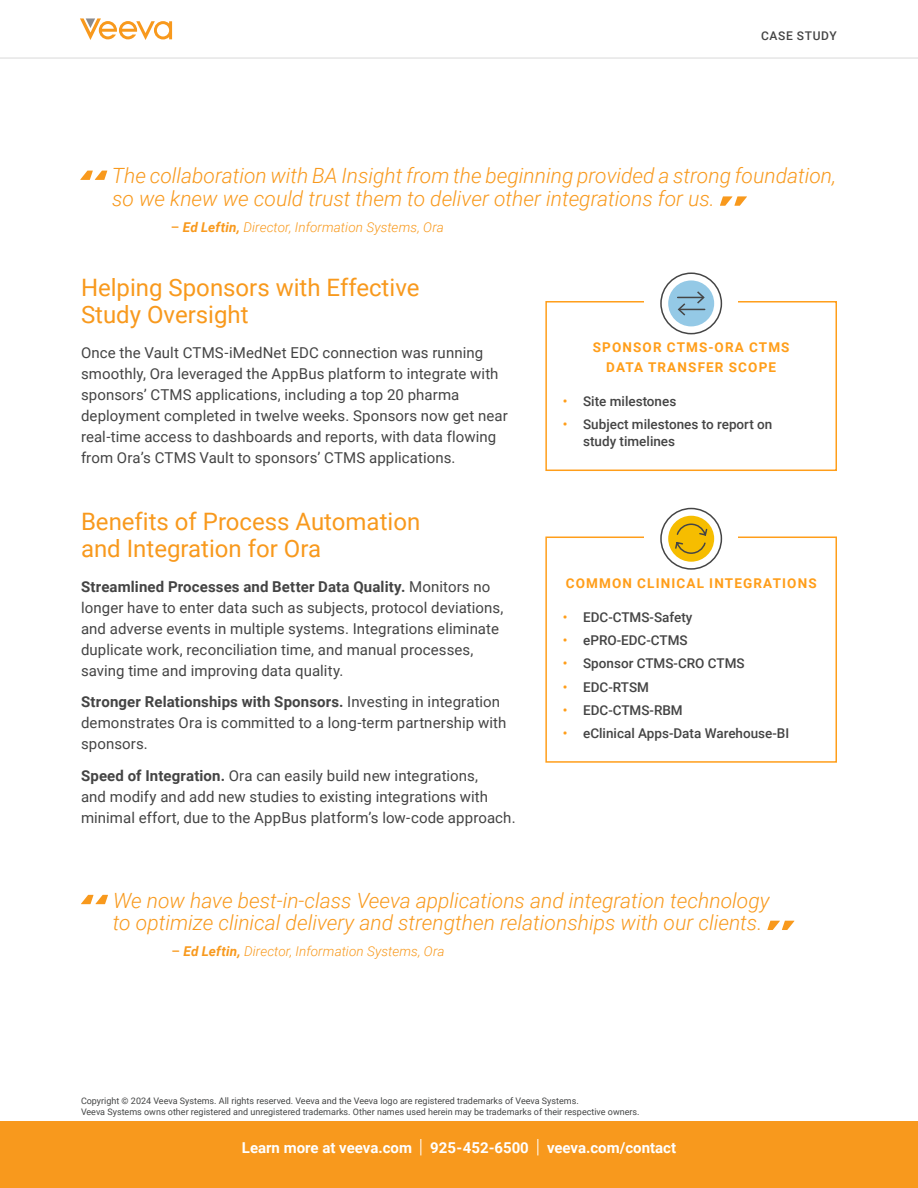
<style>
.page{position:relative;width:918px;height:1188px;background:#fff}
.page>*{position:absolute;margin:0;border:0;box-sizing:border-box;transform-origin:0 0}
.t1{font:24px/27px "Roboto";color:#f8991d}
.t2{font:italic 300 21px/22.5px "Roboto";color:#f8991d}
.t3{font:15px/21px "Roboto";letter-spacing:.005em;color:#444}
.t4{font:700 15px "Roboto";color:#fff}
.t5{font:500 13.5px/16.5px "Roboto";color:#444}
.t6{font:italic 300 13.5px "Roboto";letter-spacing:.005em;color:#f8991d}
.t7{font:700 13.5px/19.5px "Roboto";letter-spacing:.085em;color:#ff9e1a;text-align:center}
.t8{font:500 12px "Roboto";letter-spacing:.055em;color:#444}
.t9{font:9px/10.5px "Roboto";color:#444545}
.s1{font-weight:500;font-style:normal}
.s2{font-weight:700}
.s3{color:#ff9e1a}
.s4{font-weight:300;font-size:19.5px}
</style>
<div class="page">
<svg style="left:80px;top:18px;width:92px;height:22px"></svg>
<hr style="left:0;top:58px;width:918px;height:1px;background:#d9d9d9">
<svg style="left:81px;top:895px;width:27px;height:9px"></svg>
<svg style="left:767px;top:921px;width:27px;height:9px"></svg>
<svg style="left:80px;top:171px;width:27px;height:9px"></svg>
<svg style="left:720px;top:196px;width:27px;height:10px"></svg>
<svg style="left:545px;top:301px;width:292px;height:170px"></svg>
<div style="left:644px;top:272px;width:94px;height:62px;background:#fff"></div>
<svg style="left:661px;top:273px;width:60px;height:61px"></svg>
<div style="left:660px;top:272px;width:62px;height:62px;border:2px solid #454545;border-radius:50%"></div>
<div style="left:668px;top:280px;width:46px;height:46px;background:#94c9e6;border-radius:50%"></div>
<svg style="left:678px;top:291px;width:27px;height:25px"></svg>
<svg style="left:545px;top:536px;width:292px;height:227px"></svg>
<div style="left:644px;top:508px;width:94px;height:62px;background:#fff"></div>
<svg style="left:661px;top:509px;width:60px;height:60px"></svg>
<div style="left:660px;top:508px;width:62px;height:62px;border:2px solid #454545;border-radius:50%"></div>
<div style="left:668px;top:516px;width:46px;height:46px;background:#f6bd00;border-radius:50%"></div>
<svg style="left:674px;top:523px;width:34px;height:32px"></svg>
<div style="left:0;top:1121px;width:918px;height:67px;background:#f8991d"></div>
<p class="t8" style="left:761px;top:27px;width:77px">CASE STUDY</p>
<h2 class="t2" style="left:112px;top:164px;width:726px">The collaboration with BA Insight from the beginning provided a strong foundation, so we knew we could trust them to deliver other integrations for us.</h2>
<p class="t6" style="left:171px;top:218px;width:275px"><span class="s1">–</span> <span class="s2">Ed Leftin,</span> Director, Information Systems, Ora</p>
<h1 class="t1" style="left:81px;top:273px;width:340px">Helping Sponsors with Effective<br>Study Oversight</h1>
<p class="t3" style="left:81px;top:341px;width:428px">Once the Vault CTMS-iMedNet EDC connection was running smoothly, Ora leveraged the AppBus platform to integrate with sponsors’ CTMS applications, including a top 20 pharma deployment completed in twelve weeks. Sponsors now get near real-time access to dashboards and reports, with data flowing from Ora’s CTMS Vault to sponsors’ CTMS applications.</p>
<h1 class="t1" style="left:81px;top:507px;width:341px">Benefits of Process Automation and Integration for Ora</h1>
<p class="t3" style="left:81px;top:575px;width:424px"><span class="s2">Streamlined Processes and Better Data Quality.</span> Monitors no longer have to enter data such as subjects, protocol deviations, and adverse events in multiple systems. Integrations eliminate duplicate work, reconciliation time, and manual processes, saving time and improving data quality.</p>
<p class="t3" style="left:81px;top:691px;width:427px"><span class="s2">Stronger Relationships with Sponsors.</span> Investing in integration demonstrates Ora is committed to a long-term partnership with sponsors.</p>
<p class="t3" style="left:81px;top:765px;width:436px"><span class="s2">Speed of Integration.</span> Ora can easily build new integrations,<br>and modify and add new studies to existing integrations with minimal effort, due to the AppBus platform’s low-code approach.</p>
<p class="t7" style="left:593px;top:337px;width:198px">SPONSOR CTMS-ORA CTMS<br>DATA TRANSFER SCOPE</p>
<p class="t5" style="left:563px;top:392px;width:115px"><span class="s3">•</span> Site milestones</p>
<p class="t5" style="left:583px;top:416px;width:191px;text-indent:-20px"><span class="s3">•</span> Subject milestones to report on study timelines</p>
<p class="t7" style="left:566px;top:573px;width:253px">COMMON CLINICAL INTEGRATIONS</p>
<p class="t5" style="left:563px;top:608px;width:131px"><span class="s3">•</span> EDC-CTMS-Safety</p>
<p class="t5" style="left:563px;top:632px;width:126px"><span class="s3">•</span> ePRO-EDC-CTMS</p>
<p class="t5" style="left:563px;top:655px;width:183px"><span class="s3">•</span> Sponsor CTMS-CRO CTMS</p>
<p class="t5" style="left:563px;top:678px;width:88px"><span class="s3">•</span> EDC-RTSM</p>
<p class="t5" style="left:563px;top:701px;width:121px"><span class="s3">•</span> EDC-CTMS-RBM</p>
<p class="t5" style="left:563px;top:725px;width:228px"><span class="s3">•</span> eClinical Apps-Data Warehouse-BI</p>
<h2 class="t2" style="left:113px;top:888px;width:658px">We now have best-in-class Veeva applications and integration technology to optimize clinical delivery and strengthen relationships with our clients.</h2>
<p class="t6" style="left:171px;top:942px;width:275px"><span class="s1">–</span> <span class="s2">Ed Leftin,</span> Director, Information Systems, Ora</p>
<p class="t9" style="left:81px;top:1095px;width:560px">Copyright © 2024 Veeva Systems. All rights reserved. Veeva and the Veeva logo are registered trademarks of Veeva Systems.<br>Veeva Systems owns other registered and unregistered trademarks. Other names used herein may be trademarks of their respective owners.</p>
<p class="t4" style="left:242px;top:1137px;width:436px">Learn more at veeva.com <span class="s4">|</span> 925-452-6500 <span class="s4">|</span> veeva.com/contact</p>
</div>
